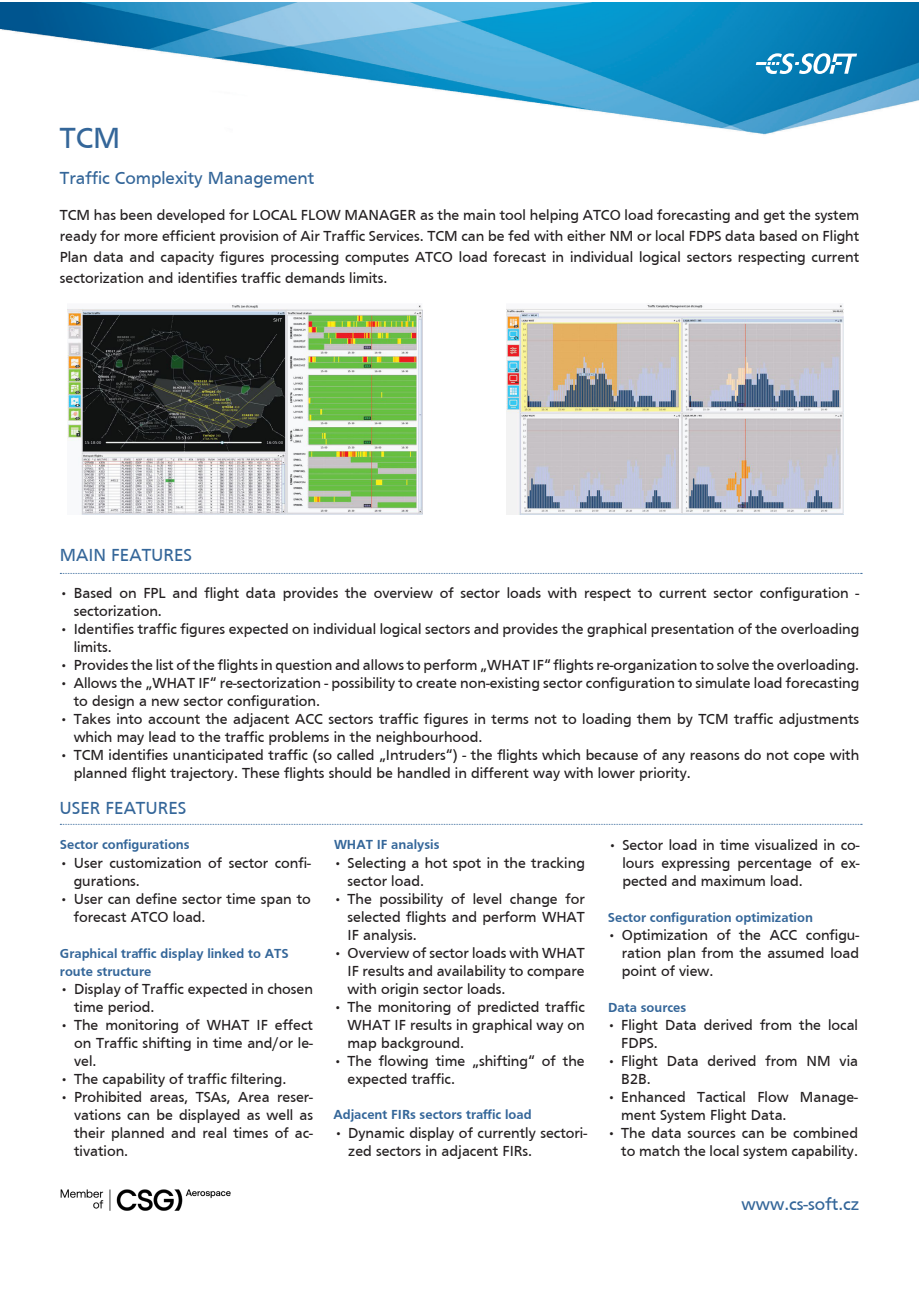
<style>
.page{position:relative;width:919px;height:1289px;background:#fff}
.page>*{position:absolute;margin:0;border:0;box-sizing:border-box;transform-origin:0 0}
.Hlavní_nadpis{font:30px "Frutiger";color:#346699}
.Podnadpis{font:18px "Frutiger";color:#346699}
.Text{font:15px/18px "Frutiger";color:#231f20}
.Podnadpis-2{font:700 13.5px/18px "Frutiger";color:#346699}
</style>
<div class="page">
<img style="left:0;top:2px;width:918px;height:133px">
<svg style="left:60px;top:573px;width:802px;height:1px"></svg>
<svg style="left:60px;top:824px;width:802px;height:1px"></svg>
<img style="left:60px;top:1189px;width:171px;height:22px">
<svg style="left:755px;top:53px;width:102px;height:21px"></svg>
<img style="left:68px;top:305px;width:355px;height:209px">
<img style="left:506px;top:303px;width:337px;height:211px">
<p class="Hlavní_nadpis" style="left:60px;top:121px;width:62px">TCM</p>
<p class="Podnadpis" style="left:60px;top:168px;width:256px">Traffic Complexity Management</p>
<p class="Text" style="left:60px;top:205px;width:800px;line-height:21px;text-align:justify">TCM has been developed for LOCAL FLOW MANAGER as the main tool helping ATCO load forecasting and get the system ready for more efficient provision of Air Traffic Services. TCM can be fed with either NM or local FDPS data based on Flight Plan data and capacity figures processing computes ATCO load forecast in individual logical sectors respecting current sectorization and identifies traffic demands limits.</p>
<p class="Podnadpis" style="left:60px;top:545px;width:134px">MAIN FEATURES</p>
<p class="Text" style="left:74px;top:584px;width:786px;text-indent:-14px">• Based on FPL and flight data provides the overview of sector loads with respect to current sector configuration - sectorization.</p>
<p class="Text" style="left:74px;top:620px;width:786px;text-indent:-14px">• Identifies traffic figures expected on individual logical sectors and provides the graphical presentation of the overloading limits.</p>
<p class="Text" style="left:59px;top:656px;width:801px">• Provides the list of the flights in question and allows to perform „WHAT IF“ flights re-organization to solve the overloading.</p>
<p class="Text" style="left:74px;top:674px;width:786px;text-indent:-14px">• Allows the „WHAT IF“ re-sectorization - possibility to create non-existing sector configuration to simulate load forecasting to design a new sector configuration.</p>
<p class="Text" style="left:74px;top:710px;width:786px;text-indent:-14px">• Takes into account the adjacent ACC sectors traffic figures in terms not to loading them by TCM traffic adjustments which may lead to the traffic problems in the neighbourhood.</p>
<p class="Text" style="left:74px;top:746px;width:787px;text-indent:-14px">• TCM identifies unanticipated traffic (so called „Intruders“) - the flights which because of any reasons do not cope with planned flight trajectory. These flights should be handled in different way with lower priority.</p>
<p class="Podnadpis" style="left:60px;top:797px;width:128px">USER FEATURES</p>
<p class="Podnadpis-2" style="left:60px;top:835px;width:131px">Sector configurations</p>
<p class="Podnadpis-2" style="left:334px;top:835px;width:107px">WHAT IF analysis</p>
<p class="Text" style="left:74px;top:854px;width:239px;text-indent:-14px">• User customization of sector confi&shy;gurations.</p>
<p class="Text" style="left:74px;top:890px;width:239px;text-indent:-14px">• User can define sector time span to forecast ATCO load.</p>
<p class="Podnadpis-2" style="left:60px;top:944px;width:230px">Graphical traffic display linked to ATS route structure</p>
<p class="Text" style="left:74px;top:979px;width:240px;text-indent:-14px">• Display of Traffic expected in chosen time period.</p>
<p class="Text" style="left:74px;top:1015px;width:240px;text-align:justify;text-indent:-14px">• The monitoring of WHAT IF effect on Traffic shifting in time and/or le&shy;vel.</p>
<p class="Text" style="left:60px;top:1069px;width:228px">• The capability of traffic filtering.</p>
<p class="Text" style="left:74px;top:1087px;width:240px;text-align:justify;text-indent:-14px">• Prohibited areas, TSAs, Area reser&shy;vations can be displayed as well as their planned and real times of ac&shy;tivation.</p>
<p class="Text" style="left:347px;top:854px;width:239px;text-indent:-14px">• Selecting a hot spot in the tracking sector load.</p>
<p class="Text" style="left:347px;top:890px;width:239px;text-align:justify;text-indent:-14px">• The possibility of level change for selected flights and perform WHAT IF analysis.</p>
<p class="Text" style="left:347px;top:944px;width:239px;text-align:justify;text-indent:-14px">• Overview of sector loads with WHAT IF results and availability to compare with origin sector loads.</p>
<p class="Text" style="left:347px;top:998px;width:239px;text-align:justify;text-indent:-14px">• The monitoring of predicted traffic WHAT IF results in graphical way on map background.</p>
<p class="Text" style="left:347px;top:1052px;width:239px;text-indent:-14px">• The flowing time „shifting“ of the expected traffic.</p>
<p class="Podnadpis-2" style="left:333px;top:1105px;width:200px">Adjacent FIRs sectors traffic load</p>
<p class="Text" style="left:348px;top:1124px;width:240px;text-indent:-14px">• Dynamic display of currently sectori&shy;zed sectors in adjacent FIRs.</p>
<p class="Text" style="left:622px;top:835px;width:239px;text-align:justify;text-indent:-14px">• Sector load in time visualized in co&shy;lours expressing percentage of ex&shy;pected and maximum load.</p>
<p class="Podnadpis-2" style="left:607px;top:908px;width:207px">Sector configuration optimization</p>
<p class="Text" style="left:622px;top:925px;width:239px;text-align:justify;text-indent:-14px">• Optimization of the ACC configu&shy;ration plan from the assumed load point of view.</p>
<p class="Podnadpis-2" style="left:608px;top:998px;width:80px">Data sources</p>
<p class="Text" style="left:621px;top:1015px;width:238px;text-indent:-14px">• Flight Data derived from the local<br>FDPS.</p>
<p class="Text" style="left:621px;top:1051px;width:238px;text-indent:-14px">• Flight Data derived from NM via<br>B2B.</p>
<p class="Text" style="left:621px;top:1087px;width:238px;text-indent:-14px">• Enhanced Tactical Flow Manage&shy;ment System Flight Data.</p>
<p class="Text" style="left:607px;top:1123px;width:252px;text-align:right">• The data sources can be combined to match the local system capability.</p>
<p class="Podnadpis" style="left:741px;top:1193px;width:119px">www.cs-soft.cz</p>
</div>
